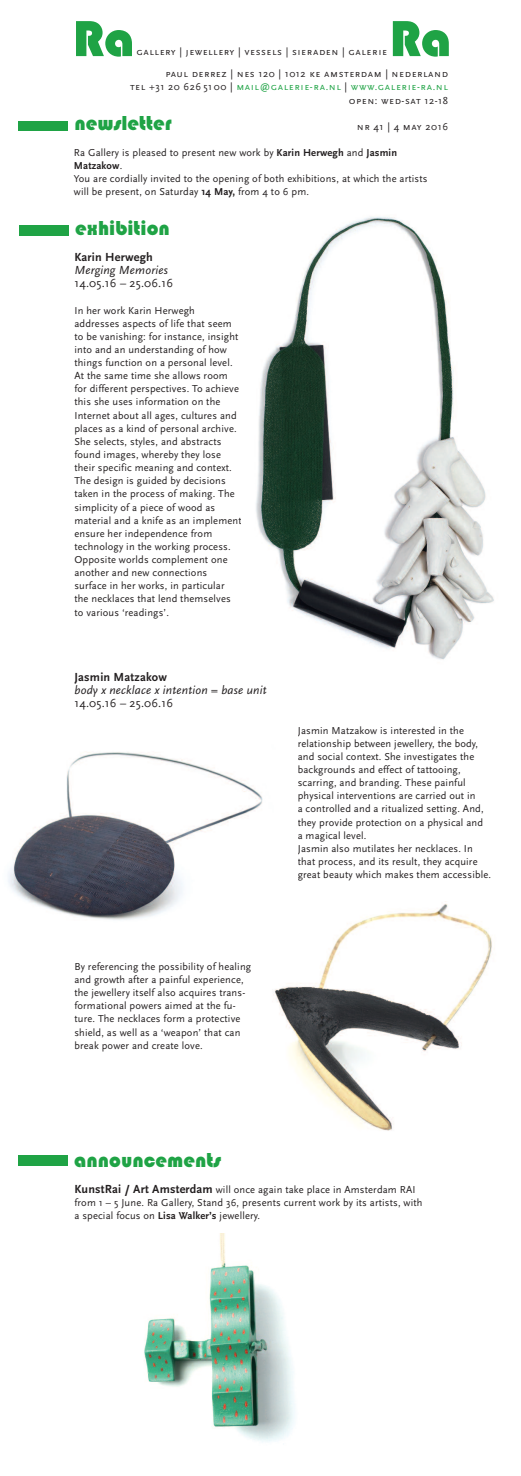
<style>
.page{position:relative;width:521px;height:1476px;background:#fff}
.page>*{position:absolute;margin:0;border:0;box-sizing:border-box;transform-origin:0 0}
.t1{font:52.5px "Bauhaus 93";color:#1fa345}
.t2{font:21px "Bauhaus 93";color:#1fa345}
.t3{font:italic 12.25px "Scala Sans Pro";letter-spacing:.015em;color:#231f20}
.t4{font:12.25px "Scala Sans Pro";letter-spacing:.015em;color:#231f20}
.t5{font:700 12.25px "Scala Sans Pro";letter-spacing:.015em;color:#231f20}
.t6{font:10.5px/13.1px "Scala Sans Pro";letter-spacing:.015em;color:#231f20}
.t7{font:10.5px/13.1px "Scala Sans Pro";letter-spacing:.05em;color:#231f20;text-align:right}
.s1{color:#1fa345}
.s2{font-weight:700}
.s3{font-weight:700;font-size:12.25px}
</style>
<div class="page">
<div style="left:19px;top:121px;width:49px;height:9px;background:#1fa345"></div>
<div style="left:19px;top:1156px;width:49px;height:10px;background:#1fa345"></div>
<div style="left:20px;top:225px;width:49px;height:10px;background:#1fa345"></div>
<img style="left:144px;top:1233px;width:151px;height:209px">
<img style="left:256px;top:216px;width:238px;height:444px">
<img style="left:273px;top:901px;width:219px;height:230px">
<img style="left:8px;top:752px;width:290px;height:203px">
<h1 class="t1" style="left:72px;top:7px;width:64px">Ra</h1>
<h1 class="t1" style="left:389px;top:7px;width:64px">Ra</h1>
<p class="t7" style="left:130px;top:69px;width:319px">paul derrez | nes 120 | 1012 ke amsterdam | nederland<br>tel +31 20 626 5100 | <span class="s1">mail@galerie-ra.nl</span> | <span class="s1">www.galerie-ra.nl </span>open: wed-sat 12-18</p>
<h2 class="t2" style="left:74px;top:110px;width:99px">newsletter</h2>
<p class="t6" style="left:357px;top:121px;width:93px">nr 41 | 4 may 2016</p>
<p class="t7" style="left:136px;top:46px;width:252px">gallery | jewellery | vessels | sieraden | galerie</p>
<p class="t6" style="left:74px;top:147px;width:355px">Ra Gallery is pleased to present new work by <span class="s2">Karin Herwegh</span> and <span class="s2">Jasmin Matzakow</span>.<br>You are cordially invited to the opening of both exhibitions, at which the artists will be present, on Saturday <span class="s2">14 May,</span> from 4 to 6 pm.</p>
<h2 class="t2" style="left:75px;top:215px;width:96px">exhibition</h2>
<p class="t5" style="left:74px;top:253px;width:80px">Karin Herwegh</p>
<p class="t3" style="left:74px;top:266px;width:95px">Merging Memories</p>
<p class="t4" style="left:74px;top:279px;width:100px">14.05.16 – 25.06.16</p>
<p class="t6" style="left:74px;top:305px;width:169px">In her work Karin Herwegh addresses aspects of life that seem to be vanishing: for instance, insight into and an understanding of how things function on a personal level.<br>At the same time she allows room for different perspectives. To achieve this she uses information on the Internet about all ages, cultures and places as a kind of personal archive.<br>She selects, styles, and abstracts found images, whereby they lose their specific meaning and context.<br>The design is guided by decisions taken in the process of making. The simplicity of a piece of wood as material and a knife as an implement ensure her independence from technology in the working process.<br>Opposite worlds complement one another and new connections surface in her works, in particular<br>the necklaces that lend themselves to various ‘readings’.</p>
<p class="t5" style="left:74px;top:673px;width:94px">Jasmin Matzakow</p>
<p class="t3" style="left:74px;top:686px;width:194px">body x necklace x intention = base unit</p>
<p class="t4" style="left:74px;top:699px;width:100px">14.05.16 – 25.06.16</p>
<p class="t6" style="left:298px;top:725px;width:195px">Jasmin Matzakow is interested in the relationship between jewellery, the body, and social context. She investigates the backgrounds and effect of tattooing, scarring, and branding. These painful physical interventions are carried out in<br>a controlled and a ritualized setting. And, they provide protection on a physical and<br>a magical level.<br>Jasmin also mutilates her necklaces. In that process, and its result, they acquire great beauty which makes them accessible.</p>
<p class="t6" style="left:74px;top:961px;width:178px">By referencing the possibility of healing and growth after a painful experience, the jewellery itself also acquires trans&shy;formational powers aimed at the fu&shy;ture. The necklaces form a protective shield, as well as a ‘weapon’ that can break power and create love.</p>
<h2 class="t2" style="left:74px;top:1147px;width:148px">announcements</h2>
<p class="t6" style="left:74px;top:1184px;width:350px"><span class="s3">KunstRai / Art Amsterdam</span> will once again take place in Amsterdam RAI from 1 – 5 June. Ra Gallery, Stand 36, presents current work by its artists, with a special focus on <span class="s2">Lisa Walker’s</span> jewellery.</p>
</div>
